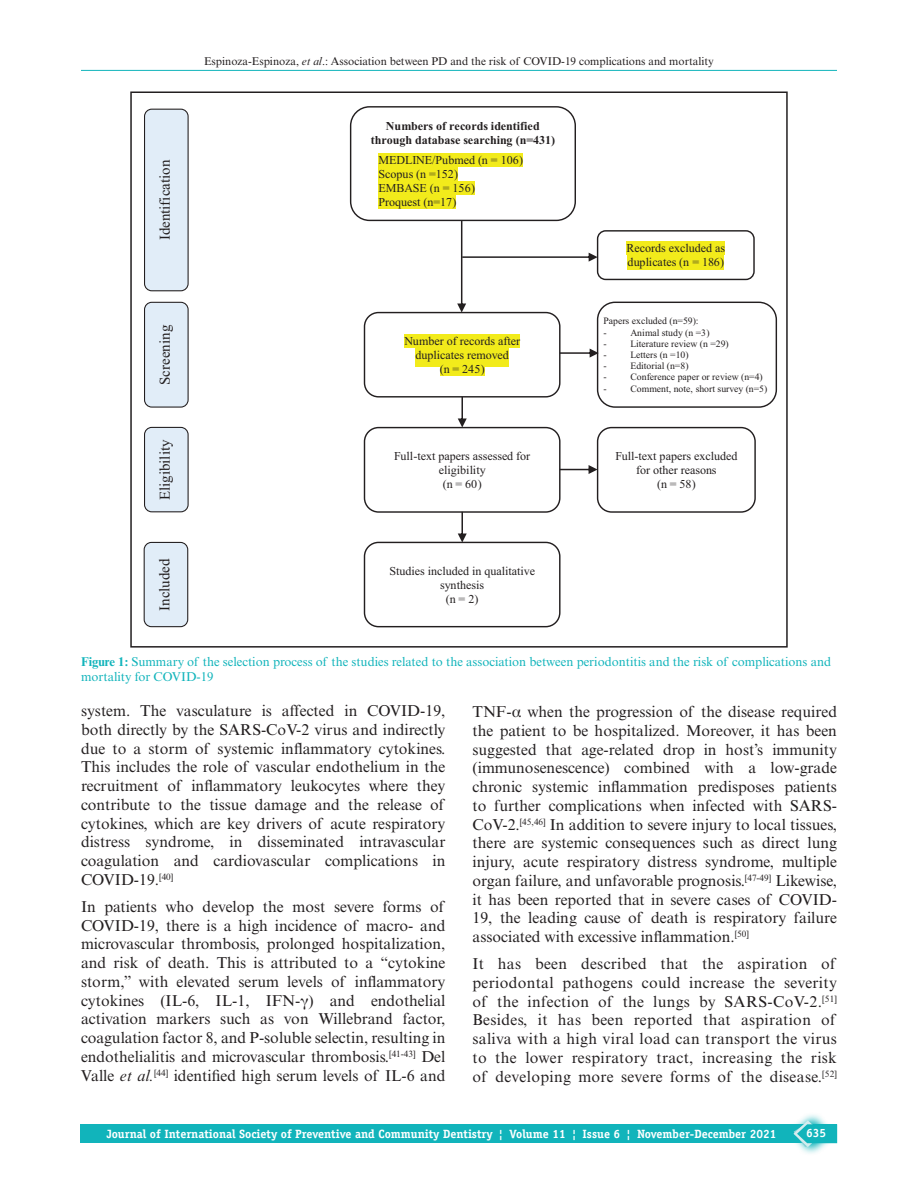
<style>
.page{position:relative;width:918px;height:1188px;background:#fff}
.page>*{position:absolute;margin:0;border:0;box-sizing:border-box;transform-origin:0 0}
.t1{font:15.75px/18.8px "Times New Roman MT Std";color:#231f20;text-align:justify}
.t2{font:15px "Times New Roman";color:#231f20}
.t3{font:12.75px/15.8px "Times New Roman MT Std";color:#11b4bb}
.t4{font:12px/14px "Times New Roman";color:#231f20;text-align:center}
.t5{font:700 12px "Officina Serif Std";color:#fff}
.t6{font:700 12px/13.8px "Times New Roman";color:#231f20;text-align:center}
.t7{font:11.25px "Times New Roman MT Std";color:#231f20}
.t8{font:9.75px/11.1px "Times New Roman";color:#231f20}
.s1{font-style:italic}
.s2{font-weight:700}
.s3{font-family:"Gandhari Unicode"}
</style>
<div class="page">
<div style="left:81px;top:1124px;width:756px;height:19px;background:#11b4bb"></div>
<svg style="left:799px;top:1114px;width:25px;height:40px"></svg>
<svg style="left:793px;top:1120px;width:44px;height:27px"></svg>
<hr style="left:81px;top:70px;width:756px;height:1px;background:#11b4bb">
<div style="left:350px;top:106px;width:226px;height:115px;border:1px solid #231f20;border-radius:19px"></div>
<div style="left:378px;top:153px;width:145px;height:14px;background:#f2eb1b"></div>
<div style="left:378px;top:167px;width:80px;height:14px;background:#f2eb1b"></div>
<div style="left:378px;top:181px;width:97px;height:14px;background:#f2eb1b"></div>
<div style="left:378px;top:195px;width:78px;height:14px;background:#f2eb1b"></div>
<div style="left:597px;top:302px;width:180px;height:106px;border:1px solid #231f20;border-radius:17px"></div>
<div style="left:364px;top:312px;width:197px;height:86px;border:1px solid #231f20;border-radius:14px"></div>
<div style="left:404px;top:334px;width:116px;height:14px;background:#f2eb1b"></div>
<div style="left:415px;top:348px;width:94px;height:19px;background:#f2eb1b"></div>
<div style="left:440px;top:362px;width:45px;height:14px;background:#f2eb1b"></div>
<div style="left:364px;top:542px;width:197px;height:85px;border:1px solid #231f20;border-radius:14px"></div>
<div style="left:364px;top:427px;width:197px;height:86px;border:1px solid #231f20;border-radius:14px"></div>
<svg style="left:458px;top:397px;width:9px;height:30px"></svg>
<svg style="left:458px;top:512px;width:9px;height:31px"></svg>
<svg style="left:560px;top:349px;width:39px;height:9px"></svg>
<div style="left:145px;top:109px;width:43px;height:182px;background:#e1edf8;border-radius:7px"></div>
<div style="left:144px;top:109px;width:45px;height:182px;border:1px solid #231f20;border-radius:7px"></div>
<div style="left:145px;top:302px;width:43px;height:105px;background:#e1edf8;border-radius:7px"></div>
<div style="left:144px;top:302px;width:45px;height:106px;border:1px solid #231f20;border-radius:7px"></div>
<div style="left:145px;top:427px;width:43px;height:85px;background:#e1edf8;border-radius:7px"></div>
<div style="left:144px;top:427px;width:45px;height:85px;border:1px solid #231f20;border-radius:7px"></div>
<div style="left:144px;top:542px;width:44px;height:85px;background:#e1edf8;border-radius:7px"></div>
<div style="left:144px;top:542px;width:44px;height:85px;border:1px solid #231f20;border-radius:7px"></div>
<div style="left:597px;top:427px;width:159px;height:86px;border:1px solid #231f20;border-radius:14px"></div>
<svg style="left:560px;top:465px;width:38px;height:9px"></svg>
<div style="left:597px;top:230px;width:158px;height:50px;border:1px solid #231f20;border-radius:8px"></div>
<div style="left:626px;top:241px;width:99px;height:14px;background:#f2eb1b"></div>
<div style="left:627px;top:255px;width:97px;height:14px;background:#f2eb1b"></div>
<svg style="left:457px;top:220px;width:141px;height:93px"></svg>
<p class="t2" style="left:159px;top:240px;width:82px;rotate:-90deg">Identification</p>
<p class="t2" style="left:159px;top:385px;width:61px;rotate:-90deg">Screening</p>
<p class="t2" style="left:159px;top:500px;width:62px;rotate:-90deg">Eligibility</p>
<p class="t2" style="left:159px;top:611px;width:54px;rotate:-90deg">Included</p>
<p class="t7" style="left:204px;top:54px;width:511px">Espinoza-Espinoza, <span class="s1">et al</span>.: Association between PD and the risk of COVID-19 complications and mortality</p>
<p class="t6" style="left:371px;top:119px;width:186px">Numbers of records identified through database searching (n=431)</p>
<p class="t4" style="left:378px;top:155px;width:146px;text-align:left">MEDLINE/Pubmed (n = 106)<br>Scopus (n =152)<br>EMBASE (n = 156)<br>Proquest (n=17)</p>
<p class="t4" style="left:404px;top:335px;width:117px">Number of records after duplicates removed<br>(n = 245)</p>
<p class="t4" style="left:394px;top:450px;width:138px">Full-text papers assessed for eligibility<br>(n = 60)</p>
<p class="t4" style="left:389px;top:565px;width:147px">Studies included in qualitative synthesis<br>(n = 2)</p>
<p class="t4" style="left:627px;top:242px;width:100px;text-align:left">Records excluded as duplicates (n = 186)</p>
<p class="t8" style="left:603px;top:316px;width:97px">Papers excluded (n=59): -</p>
<p class="t8" style="left:630px;top:328px;width:81px">Animal study (n =3)</p>
<p class="t8" style="left:603px;top:339px;width:5px">-</p>
<p class="t8" style="left:630px;top:339px;width:100px">Literature review (n =29)</p>
<p class="t8" style="left:603px;top:350px;width:5px">-</p>
<p class="t8" style="left:630px;top:350px;width:60px">Letters (n =10)</p>
<p class="t8" style="left:603px;top:361px;width:5px">-</p>
<p class="t8" style="left:630px;top:361px;width:60px">Editorial (n=8)</p>
<p class="t8" style="left:603px;top:372px;width:5px">-</p>
<p class="t8" style="left:630px;top:372px;width:134px">Conference paper or review (n=4)</p>
<p class="t8" style="left:603px;top:384px;width:5px">-</p>
<p class="t8" style="left:630px;top:384px;width:139px">Comment, note, short survey (n=5)</p>
<p class="t4" style="left:615px;top:450px;width:124px">Full-text papers excluded for other reasons<br>(n = 58)</p>
<p class="t3" style="left:81px;top:653px;width:752px"><span class="s2">Figure 1:</span> Summary of the selection process of the studies related to the association between periodontitis and the risk of complications and mortality for COVID-19</p>
<p class="t1" style="left:81px;top:702px;width:366px">system. The vasculature is affected in COVID-19, both directly by the SARS-CoV-2 virus and indirectly due to a storm of systemic inflammatory cytokines.<br>This includes the role of vascular endothelium in the recruitment of inflammatory leukocytes where they contribute to the tissue damage and the release of cytokines, which are key drivers of acute respiratory distress syndrome, in disseminated intravascular coagulation and cardiovascular complications in COVID-19.<sup>[40]</sup></p>
<p class="t1" style="left:81px;top:897px;width:366px">In patients who develop the most severe forms of COVID-19, there is a high incidence of macro- and microvascular thrombosis, prolonged hospitalization, and risk of death. This is attributed to a “cytokine storm,” with elevated serum levels of inflammatory cytokines (IL-6, IL-1, IFN-<span class="s3">γ</span>) and endothelial activation markers such as von Willebrand factor, coagulation factor 8, and P-soluble selectin, resulting in endothelialitis and microvascular thrombosis.<sup>[41-43]</sup> Del Valle <span class="s1">et al.</span><sup>[44]</sup> identified high serum levels of IL-6 and</p>
<p class="t1" style="left:472px;top:703px;width:366px">TNF-<span class="s3">α</span> when the progression of the disease required the patient to be hospitalized. Moreover, it has been suggested that age-related drop in host’s immunity (immunosenescence) combined with a low-grade chronic systemic inflammation predisposes patients to further complications when infected with SARS-CoV-2.<sup>[45,46]</sup> In addition to severe injury to local tissues, there are systemic consequences such as direct lung injury, acute respiratory distress syndrome, multiple organ failure, and unfavorable prognosis.<sup>[47-49]</sup> Likewise, it has been reported that in severe cases of COVID-19, the leading cause of death is respiratory failure associated with excessive inflammation.<sup>[50]</sup></p>
<p class="t1" style="left:472px;top:955px;width:366px">It has been described that the aspiration of periodontal pathogens could increase the severity of the infection of the lungs by SARS-CoV-2.<sup>[51] </sup>Besides, it has been reported that aspiration of saliva with a high viral load can transport the virus to the lower respiratory tract, increasing the risk of developing more severe forms of the disease.<sup>[52]</sup></p>
<p class="t5" style="left:106px;top:1126px;width:672px">Journal of International Society of Preventive and Community Dentistry ¦ Volume 11 ¦ Issue 6 ¦ November-December 2021</p>
<p class="t5" style="left:806px;top:1126px;width:22px">635</p>
</div>
